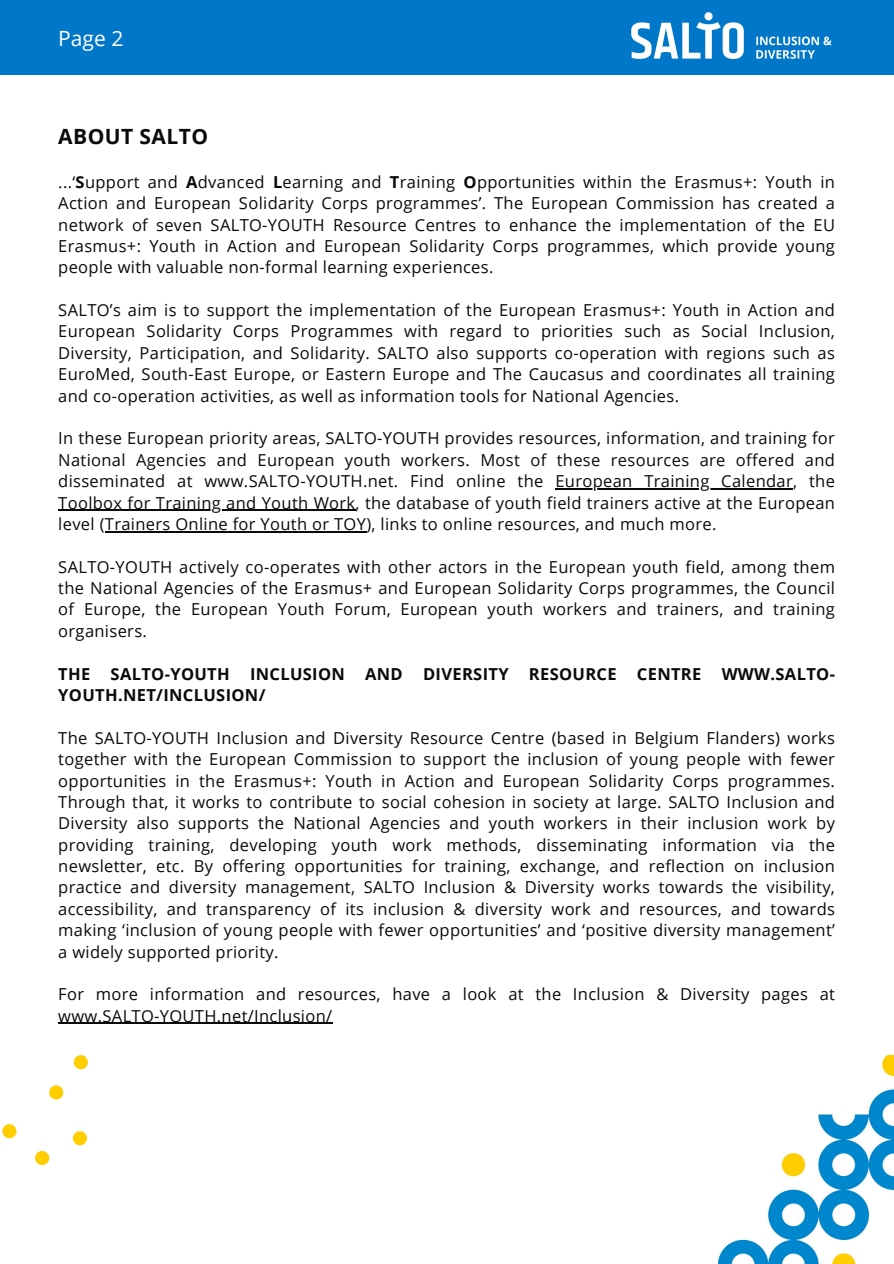
<style>
.page{position:relative;width:894px;height:1264px;background:#fff}
.page>*{position:absolute;margin:0;border:0;box-sizing:border-box;transform-origin:0 0}
.t1{font:700 21px "Open Sans";letter-spacing:.02em;color:#0a0a0a}
.t2{font:21px "Open Sans";color:#fff}
.t3{font:16.5px/21.3px "Open Sans";letter-spacing:.02em;color:#0a0a0a;text-align:justify}
.t4{font:700 16.5px "Open Sans";letter-spacing:.02em;color:#0a0a0a}
.s1{font-weight:700}
</style>
<div class="page">
<div style="left:0;top:0;width:893px;height:74px;background:#0077c8"></div>
<img style="left:631px;top:12px;width:201px;height:47px">
<img style="left:718px;top:1055px;width:175px;height:208px">
<hr style="left:555px;top:488px;width:237px;height:1px;background:#0a0a0a">
<hr style="left:58px;top:509px;width:297px;height:2px;background:#0a0a0a">
<hr style="left:105px;top:531px;width:261px;height:1px;background:#0a0a0a">
<hr style="left:58px;top:1022px;width:274px;height:2px;background:#0a0a0a">
<svg style="left:2px;top:1124px;width:14px;height:14px"></svg>
<svg style="left:73px;top:1131px;width:14px;height:14px"></svg>
<svg style="left:74px;top:1055px;width:14px;height:14px"></svg>
<svg style="left:49px;top:1085px;width:14px;height:14px"></svg>
<svg style="left:35px;top:1151px;width:14px;height:13px"></svg>
<p class="t2" style="left:58px;top:24px;width:67px">Page 2</p>
<p class="t1" style="left:58px;top:121px;width:151px">ABOUT SALTO</p>
<h1 class="t3" style="left:58px;top:171px;width:778px">...‘<span class="s1">S</span>upport and <span class="s1">A</span>dvanced <span class="s1">L</span>earning and <span class="s1">T</span>raining <span class="s1">O</span>pportunities within the Erasmus+: Youth in Action and European Solidarity Corps programmes’. The European Commission has created a network of seven SALTO-YOUTH Resource Centres to enhance the implementation of the EU Erasmus+: Youth in Action and European Solidarity Corps programmes, which provide young people with valuable non-formal learning experiences.</h1>
<p class="t3" style="left:58px;top:299px;width:778px">SALTO’s aim is to support the implementation of the European Erasmus+: Youth in Action and European Solidarity Corps Programmes with regard to priorities such as Social Inclusion, Diversity, Participation, and Solidarity. SALTO also supports co-operation with regions such as EuroMed, South-East Europe, or Eastern Europe and The Caucasus and coordinates all training and co-operation activities, as well as information tools for National Agencies.</p>
<p class="t3" style="left:58px;top:427px;width:778px">In these European priority areas, SALTO-YOUTH provides resources, information, and training for National Agencies and European youth workers. Most of these resources are offered and disseminated at www.SALTO-YOUTH.net. Find online the</p>
<p class="t3" style="left:555px;top:470px;width:281px">European Training Calendar, the</p>
<p class="t3" style="left:58px;top:491px;width:778px">Toolbox for Training and Youth Work, the database of youth field trainers active at the European level (Trainers Online for Youth or TOY), links to online resources, and much more.</p>
<p class="t3" style="left:58px;top:555px;width:778px">SALTO-YOUTH actively co-operates with other actors in the European youth field, among them the National Agencies of the Erasmus+ and European Solidarity Corps programmes, the Council of Europe, the European Youth Forum, European youth workers and trainers, and training organisers.</p>
<p class="t4" style="left:58px;top:662px;width:778px">THE SALTO-YOUTH INCLUSION AND DIVERSITY RESOURCE CENTRE WWW.SALTO-</p>
<h3 class="t4" style="left:58px;top:683px;width:209px">YOUTH.NET/INCLUSION/</h3>
<h3 class="t3" style="left:58px;top:726px;width:778px">The SALTO-YOUTH Inclusion and Diversity Resource Centre (based in Belgium Flanders) works</h3>
<p class="t3" style="left:58px;top:748px;width:778px">together with the European Commission to support the inclusion of young people with fewer opportunities in the Erasmus+: Youth in Action and European Solidarity Corps programmes.<br>Through that, it works to contribute to social cohesion in society at large. SALTO Inclusion and Diversity also supports the National Agencies and youth workers in their inclusion work by providing training, developing youth work methods, disseminating information via the newsletter, etc. By offering opportunities for training, exchange, and reflection on inclusion practice and diversity management, SALTO Inclusion &amp; Diversity works towards the visibility, accessibility, and transparency of its inclusion &amp; diversity work and resources, and towards making ‘inclusion of young people with fewer opportunities’ and ‘positive diversity management’ a widely supported priority.</p>
<p class="t3" style="left:58px;top:983px;width:778px">For more information and resources, have a look at the Inclusion &amp; Diversity pages at</p>
<p class="t3" style="left:58px;top:1004px;width:275px">www.SALTO-YOUTH.net/Inclusion/</p>
</div>
